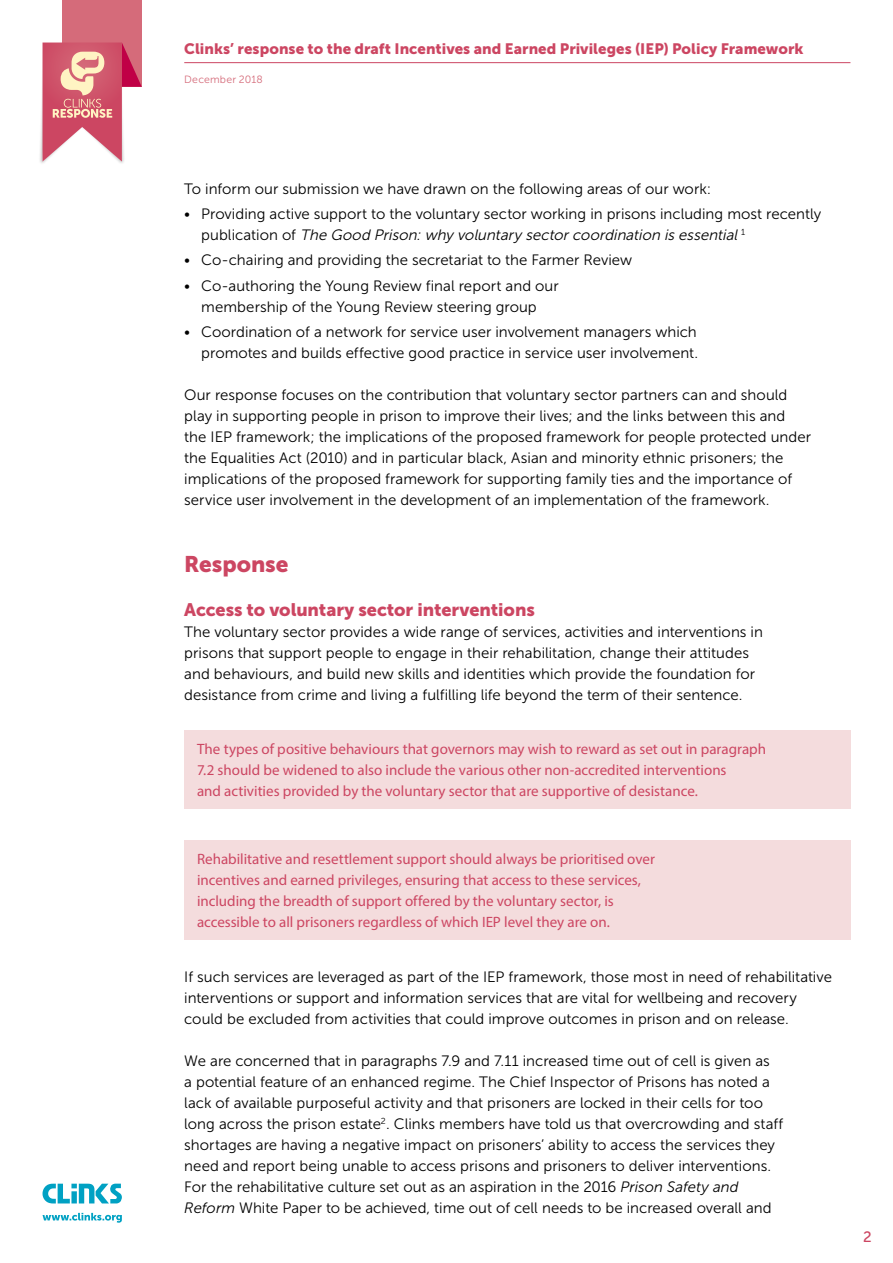
<style>
.page{position:relative;width:893px;height:1263px;background:#fff}
.page>*{position:absolute;margin:0;border:0;box-sizing:border-box;transform-origin:0 0}
.t1{font:22.5px "Museo Sans 900";letter-spacing:-.005em;color:#cc4662}
.t2{font:18px "Museo Sans 900";letter-spacing:-.005em;color:#cc4662}
.t3{font:15px/21px "Museo Sans 300";letter-spacing:.005em;color:#000}
.t4{font:15px/21px "Myriad Pro";color:#cc4662}
.t5{font:15px "Museo Sans 900";letter-spacing:.005em;color:#cc4662}
.t6{font:15px "Museo Sans 500";color:#cc4662}
.t7{font:10.5px "Museo Sans 300";letter-spacing:.02em;color:#d56b7a}
.s1{font-style:italic}
</style>
<div class="page">
<div style="left:62px;top:0;width:80px;height:87px;background:#d56b7a"></div>
<div style="left:38px;top:48px;width:88px;height:118px;background:#000;opacity:.25"></div>
<svg style="left:43px;top:43px;width:99px;height:119px"></svg>
<hr style="left:184px;top:62px;width:666px;height:1px;background:#cc4662">
<svg style="left:43px;top:1213px;width:79px;height:10px"></svg>
<svg style="left:43px;top:1183px;width:79px;height:20px"></svg>
<div style="left:184px;top:730px;width:666px;height:79px;background:#f4dcdd"></div>
<div style="left:184px;top:840px;width:666px;height:100px;background:#f4dcdd"></div>
<p class="t5" style="left:184px;top:40px;width:621px">Clinks’ response to the draft Incentives and Earned Privileges (IEP) Policy Framework</p>
<p class="t7" style="left:184px;top:74px;width:80px">December 2018</p>
<p class="t3" style="left:184px;top:178px;width:528px">To inform our submission we have drawn on the following areas of our work:</p>
<p class="t3" style="left:201px;top:204px;width:621px;text-indent:-17px">• Providing active support to the voluntary sector working in prisons including most recently p u b l i c a t i o n o f <span class="s1">The Good Prison:why voluntary sectorcoordination is essential</span> <sup>1</sup></p>
<p class="t3" style="left:184px;top:250px;width:449px">• Co-chairing and providing the secretariat to the Farmer Review</p>
<p class="t3" style="left:184px;top:275px;width:376px;text-align:center">• Co-authoring the Young Review final report and our membership of the Young Review steering group</p>
<p class="t3" style="left:184px;top:321px;width:515px;text-align:right">• Coordination of a network for service user involvement managers which promotes and builds effective good practice in service user involvement.</p>
<p class="t3" style="left:184px;top:384px;width:628px">Our response focuses on the contribution that voluntary sector partners can and should play in supporting people in prison to improve their lives; and the links between this and the IEP framework; the implications of the proposed framework for people protected under the Equalities Act (2010) and in particular black, Asian and minority ethnic prisoners; the implications of the proposed framework for supporting family ties and the importance of service user involvement in the development of an implementation of the framework.</p>
<h1 class="t1" style="left:184px;top:552px;width:106px">Response</h1>
<p class="t2" style="left:184px;top:599px;width:352px">Access to voluntary sector interventions</p>
<p class="t3" style="left:184px;top:621px;width:580px">The voluntary sector provides a wide range of services, activities and interventions in prisons that support people to engage in their rehabilitation, change their attitudes and behaviours, and build new skills and identities which provide the foundation for desistance from crime and living a fulfilling life beyond the term of their sentence.</p>
<p class="t4" style="left:197px;top:739px;width:571px">The types of positive behaviours that governors may wish to reward as set out in paragraph<br>7.2 should be widened to also include the various other non-accredited interventions<br>and activities provided by the voluntary sector that are supportive of desistance.</p>
<p class="t4" style="left:197px;top:848px;width:459px">Rehabilitative and resettlement support should always be prioritised over incentives and earned privileges, ensuring that access to these services, including the breadth of support offered by the voluntary sector, is accessible to all prisoners regardless of which IEP level they are on.</p>
<p class="t3" style="left:184px;top:966px;width:649px">If such services are leveraged as part of the IEP framework, those most in need of rehabilitative interventions or support and information services that are vital for wellbeing and recovery could be excluded from activities that could improve outcomes in prison and on release.</p>
<p class="t3" style="left:184px;top:1050px;width:601px">We are concerned that in paragraphs 7.9 and 7.11 increased time out of cell is given as<br>a potential feature of an enhanced regime. The Chief Inspector of Prisons has noted a lack of available purposeful activity and that prisoners are locked in their cells for too long across the prison estate<sup>2</sup>. Clinks members have told us that overcrowding and staff shortages are having a negative impact on prisoners’ ability to access the services they need and report being unable to access prisons and prisoners to deliver interventions.<br>For the rehabilitative culture set out as an aspiration in the 2016 <span class="s1">Prison Safety and Reform</span> White Paper to be achieved, time out of cell needs to be increased overall and</p>
<p class="t6" style="left:863px;top:1228px;width:10px">2</p>
</div>
